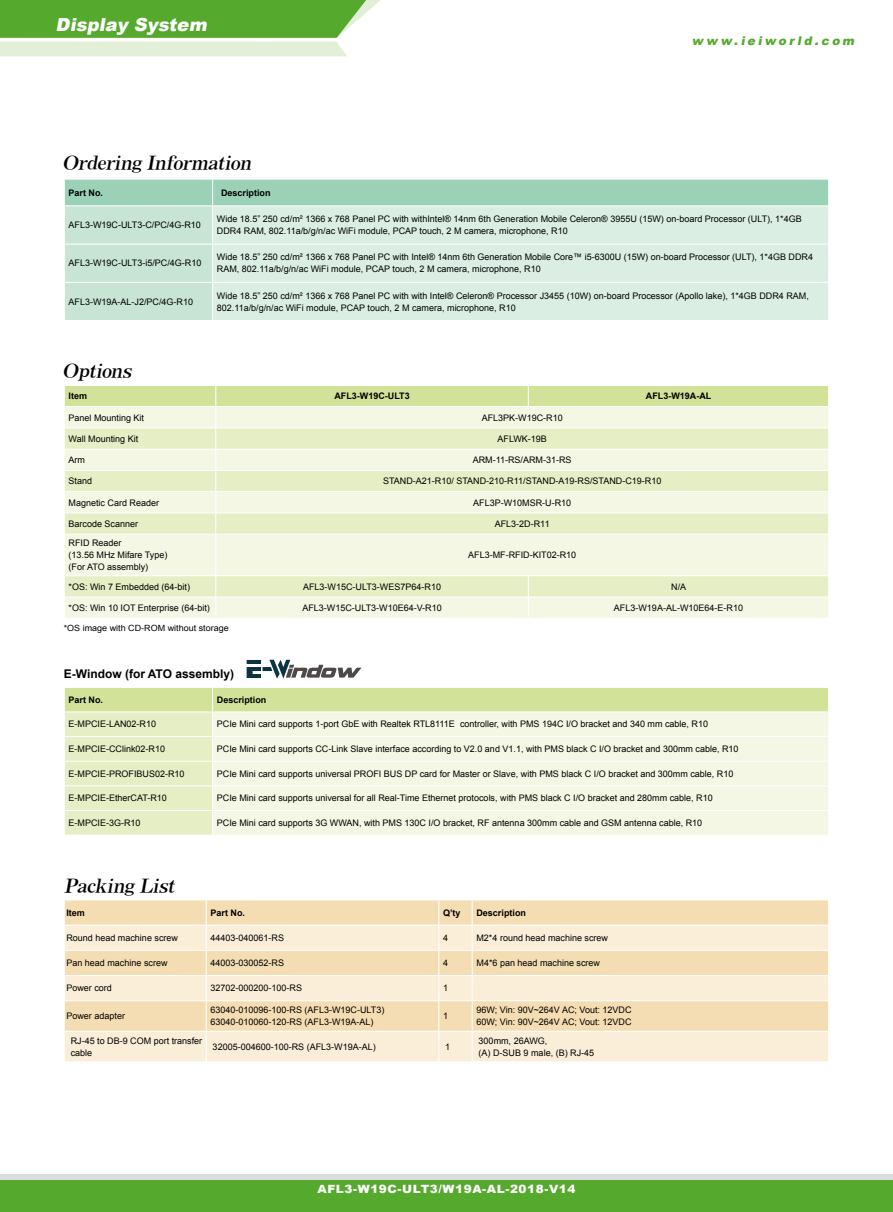
<style>
.page{position:relative;width:893px;height:1212px;background:#fff}
.page>*{position:absolute;margin:0;border:0;box-sizing:border-box;transform-origin:0 0}
.t1{font:italic 18px "AR Roman 1 Heavy Euro";color:#000}
.t2{font:italic 900 18px "Arial";color:#fff}
.t3{font:700 12px "Arial";color:#000}
.t4{font:italic 900 12px "Arial";color:#55a92d}
.t5{font:900 11.4px "Arial";letter-spacing:.05em;color:#fff;scale:1.05 1}
.t6{font:9px/12px "Arial";color:#000}
.t7{font:700 9px "Arial";color:#000}
.t8{font:8.55px "Arial";color:#000;scale:1.05 1}
</style>
<div class="page">
<svg style="left:0;top:1174px;width:893px;height:7px;background:#c8d5c3"></svg>
<div style="left:0;top:1181px;width:893px;height:31px;background:#55a92d"></div>
<svg style="left:0;top:0;width:381px;height:56px;background:#8ec572"></svg>
<svg style="left:64px;top:180px;width:765px;height:140px;background:#cce7d9"></svg>
<hr style="left:64px;top:206px;width:1px;height:38px;background:#fff">
<hr style="left:64px;top:244px;width:1px;height:38px;background:#fff">
<hr style="left:64px;top:282px;width:1px;height:38px;background:#fff">
<hr style="left:65px;top:205px;width:148px;height:1px;background:#fff">
<hr style="left:65px;top:244px;width:148px;height:1px;background:#fff">
<hr style="left:65px;top:282px;width:148px;height:1px;background:#fff">
<hr style="left:212px;top:206px;width:1px;height:38px;background:#fff">
<hr style="left:212px;top:245px;width:1px;height:37px;background:#fff">
<hr style="left:212px;top:283px;width:1px;height:37px;background:#fff">
<hr style="left:828px;top:206px;width:1px;height:38px;background:#fff">
<hr style="left:828px;top:244px;width:1px;height:38px;background:#fff">
<hr style="left:828px;top:282px;width:1px;height:38px;background:#fff">
<hr style="left:213px;top:205px;width:615px;height:1px;background:#fff">
<hr style="left:213px;top:244px;width:615px;height:1px;background:#fff">
<hr style="left:213px;top:282px;width:615px;height:1px;background:#fff">
<div style="left:65px;top:597px;width:763px;height:21px;background:#f3f7e3"></div>
<svg style="left:65px;top:535px;width:763px;height:61px;background:#eef4d9"></svg>
<hr style="left:64px;top:575px;width:152px;height:1px;background:#fff">
<hr style="left:215px;top:535px;width:1px;height:40px;background:#fff">
<svg style="left:64px;top:385px;width:765px;height:150px;background:#e9f0ce"></svg>
<hr style="left:528px;top:534px;width:301px;height:1px;background:#fff">
<hr style="left:216px;top:575px;width:306px;height:1px;background:#fff">
<hr style="left:528px;top:575px;width:301px;height:1px;background:#fff">
<svg style="left:215px;top:576px;width:1px;height:42px"></svg>
<svg style="left:522px;top:575px;width:7px;height:43px"></svg>
<div style="left:65px;top:900px;width:763px;height:24px;background:#f5ddb3"></div>
<svg style="left:65px;top:926px;width:763px;height:135px;background:#f7e7c9"></svg>
<hr style="left:64px;top:950px;width:142px;height:1px;background:#fff">
<hr style="left:206px;top:950px;width:233px;height:1px;background:#fff">
<hr style="left:439px;top:950px;width:33px;height:1px;background:#fff">
<hr style="left:472px;top:950px;width:357px;height:1px;background:#fff">
<hr style="left:64px;top:975px;width:142px;height:1px;background:#fff">
<hr style="left:206px;top:975px;width:233px;height:1px;background:#fff">
<svg style="left:206px;top:900px;width:1px;height:100px"></svg>
<hr style="left:439px;top:975px;width:33px;height:1px;background:#fff">
<svg style="left:438px;top:900px;width:1px;height:100px"></svg>
<hr style="left:472px;top:975px;width:357px;height:1px;background:#fff">
<svg style="left:472px;top:900px;width:1px;height:100px"></svg>
<hr style="left:64px;top:1000px;width:142px;height:1px;background:#fff">
<hr style="left:206px;top:1000px;width:233px;height:1px;background:#fff">
<hr style="left:206px;top:1001px;width:1px;height:30px;background:#fff">
<hr style="left:439px;top:1000px;width:33px;height:1px;background:#fff">
<hr style="left:438px;top:1001px;width:1px;height:30px;background:#fff">
<hr style="left:472px;top:1000px;width:357px;height:1px;background:#fff">
<hr style="left:472px;top:1001px;width:1px;height:30px;background:#fff">
<hr style="left:64px;top:1031px;width:142px;height:1px;background:#fff">
<hr style="left:206px;top:1031px;width:233px;height:1px;background:#fff">
<svg style="left:206px;top:1032px;width:1px;height:29px"></svg>
<hr style="left:439px;top:1031px;width:33px;height:1px;background:#fff">
<svg style="left:438px;top:1032px;width:1px;height:29px"></svg>
<hr style="left:472px;top:1031px;width:357px;height:1px;background:#fff">
<svg style="left:472px;top:1032px;width:1px;height:29px"></svg>
<svg style="left:64px;top:687px;width:765px;height:148px;background:#ecf2d3"></svg>
<svg style="left:247px;top:660px;width:114px;height:18px"></svg>
<h1 class="t2" style="left:56px;top:12px;width:157px">Display System</h1>
<h1 class="t1" style="left:63px;top:153px;width:194px">Ordering Information</h1>
<h2 class="t4" style="left:692px;top:32px;width:167px">www.ieiworld.com</h2>
<p class="t7" style="left:69px;top:187px;width:36px">Part No.</p>
<p class="t7" style="left:221px;top:187px;width:51px">Description</p>
<p class="t6" style="left:69px;top:219px;width:134px">AFL3-W19C-ULT3-C/PC/4G-R10</p>
<p class="t6" style="left:217px;top:213px;width:586px">Wide 18.5” 250 cd/m² 1366 x 768 Panel PC with withIntel® 14nm 6th Generation Mobile Celeron® 3955U (15W) on-board Processor (ULT), 1*4GB<br>DDR4 RAM, 802.11a/b/g/n/ac WiFi module, PCAP touch, 2 M camera, microphone, R10</p>
<p class="t6" style="left:69px;top:257px;width:134px">AFL3-W19C-ULT3-i5/PC/4G-R10</p>
<p class="t6" style="left:217px;top:251px;width:598px">Wide 18.5” 250 cd/m² 1366 x 768 Panel PC with Intel® 14nm 6th Generation Mobile Core™ i5-6300U (15W) on-board Processor (ULT), 1*4GB DDR4<br>RAM, 802.11a/b/g/n/ac WiFi module, PCAP touch, 2 M camera, microphone, R10</p>
<p class="t6" style="left:69px;top:296px;width:126px">AFL3-W19A-AL-J2/PC/4G-R10</p>
<p class="t6" style="left:217px;top:290px;width:593px">Wide 18.5” 250 cd/m² 1366 x 768 Panel PC with with Intel® Celeron® Processor J3455 (10W) on-board Processor (Apollo lake), 1*4GB DDR4 RAM,<br>802.11a/b/g/n/ac WiFi module, PCAP touch, 2 M camera, microphone, R10</p>
<h1 class="t1" style="left:63px;top:361px;width:74px">Options</h1>
<p class="t7" style="left:69px;top:390px;width:20px">Item</p>
<p class="t7" style="left:334px;top:390px;width:77px">AFL3-W19C-ULT3</p>
<p class="t7" style="left:646px;top:390px;width:67px">AFL3-W19A-AL</p>
<p class="t6" style="left:69px;top:411px;width:77px">Panel Mounting Kit</p>
<p class="t6" style="left:482px;top:411px;width:83px">AFL3PK-W19C-R10</p>
<p class="t6" style="left:69px;top:433px;width:71px">Wall Mounting Kit</p>
<p class="t6" style="left:498px;top:433px;width:51px">AFLWK-19B</p>
<p class="t6" style="left:69px;top:454px;width:18px">Arm</p>
<p class="t6" style="left:473px;top:454px;width:100px">ARM-11-RS/ARM-31-RS</p>
<p class="t6" style="left:69px;top:475px;width:25px">Stand</p>
<p class="t6" style="left:383px;top:475px;width:280px">STAND-A21-R10/ STAND-210-R11/STAND-A19-RS/STAND-C19-R10</p>
<p class="t6" style="left:69px;top:496px;width:92px">Magnetic Card Reader</p>
<p class="t6" style="left:473px;top:496px;width:100px">AFL3P-W10MSR-U-R10</p>
<p class="t6" style="left:69px;top:518px;width:71px">Barcode Scanner</p>
<p class="t6" style="left:495px;top:518px;width:56px">AFL3-2D-R11</p>
<p class="t6" style="left:69px;top:537px;width:100px">RFID Reader<br>(13.56 MHz Mifare Type) (For ATO assembly)</p>
<p class="t6" style="left:468px;top:549px;width:110px">AFL3-MF-RFID-KIT02-R10</p>
<p class="t6" style="left:69px;top:580px;width:123px">*OS: Win 7 Embedded (64-bit)</p>
<p class="t6" style="left:303px;top:580px;width:139px">AFL3-W15C-ULT3-WES7P64-R10</p>
<p class="t6" style="left:671px;top:580px;width:17px">N/A</p>
<p class="t6" style="left:69px;top:602px;width:143px">*OS: Win 10 IOT Enterprise (64-bit)</p>
<p class="t6" style="left:302px;top:602px;width:141px">AFL3-W15C-ULT3-W10E64-V-R10</p>
<p class="t6" style="left:614px;top:602px;width:131px">AFL3-W19A-AL-W10E64-E-R10</p>
<p class="t8" style="left:64px;top:622px;width:159px">*OS image with CD-ROM without storage</p>
<h2 class="t3" style="left:64px;top:666px;width:172px">E-Window (for ATO assembly)</h2>
<p class="t7" style="left:69px;top:694px;width:36px">Part No.</p>
<p class="t7" style="left:217px;top:694px;width:51px">Description</p>
<p class="t6" style="left:69px;top:718px;width:89px">E-MPCIE-LAN02-R10</p>
<p class="t6" style="left:217px;top:718px;width:493px">PCIe Mini card supports 1-port GbE with Realtek RTL8111E controller, with PMS 194C I/O bracket and 340 mm cable, R10</p>
<p class="t6" style="left:69px;top:743px;width:98px">E-MPCIE-CClink02-R10</p>
<p class="t6" style="left:217px;top:743px;width:523px">PCIe Mini card supports CC-Link Slave interface according to V2.0 and V1.1, with PMS black C I/O bracket and 300mm cable, R10</p>
<p class="t6" style="left:69px;top:768px;width:118px">E-MPCIE-PROFIBUS02-R10</p>
<p class="t6" style="left:217px;top:768px;width:518px">PCIe Mini card supports universal PROFI BUS DP card for Master or Slave, with PMS black C I/O bracket and 300mm cable, R10</p>
<p class="t6" style="left:69px;top:792px;width:100px">E-MPCIE-EtherCAT-R10</p>
<p class="t6" style="left:217px;top:792px;width:497px">PCIe Mini card supports universal for all Real-Time Ethernet protocols, with PMS black C I/O bracket and 280mm cable, R10</p>
<p class="t6" style="left:69px;top:817px;width:74px">E-MPCIE-3G-R10</p>
<p class="t6" style="left:217px;top:817px;width:487px">PCIe Mini card supports 3G WWAN, with PMS 130C I/O bracket, RF antenna 300mm cable and GSM antenna cable, R10</p>
<h1 class="t1" style="left:64px;top:876px;width:116px">Packing List</h1>
<p class="t7" style="left:66px;top:906px;width:20px">Item</p>
<p class="t7" style="left:210px;top:906px;width:36px">Part No.</p>
<p class="t7" style="left:443px;top:906px;width:19px">Q’ty</p>
<p class="t7" style="left:476px;top:906px;width:51px">Description</p>
<p class="t6" style="left:66px;top:932px;width:113px">Round head machine screw</p>
<p class="t6" style="left:210px;top:932px;width:75px">44403-040061-RS</p>
<p class="t6" style="left:443px;top:932px;width:7px">4</p>
<p class="t6" style="left:476px;top:932px;width:133px">M2*4 round head machine screw</p>
<p class="t6" style="left:66px;top:957px;width:103px">Pan head machine screw</p>
<p class="t6" style="left:210px;top:957px;width:75px">44003-030052-RS</p>
<p class="t6" style="left:443px;top:957px;width:7px">4</p>
<p class="t6" style="left:476px;top:957px;width:125px">M4*6 pan head machine screw</p>
<p class="t6" style="left:66px;top:982px;width:47px">Power cord</p>
<p class="t6" style="left:210px;top:982px;width:93px">32702-000200-100-RS</p>
<p class="t6" style="left:443px;top:982px;width:7px">1</p>
<p class="t6" style="left:66px;top:1010px;width:60px">Power adapter</p>
<p class="t6" style="left:211px;top:1004px;width:175px">63040-010096-100-RS (AFL3-W19C-ULT3)<br>63040-010060-120-RS (AFL3-W19A-AL)</p>
<p class="t6" style="left:443px;top:1010px;width:7px">1</p>
<p class="t6" style="left:476px;top:1004px;width:157px">96W; Vin: 90V~264V AC; Vout: 12VDC<br>60W; Vin: 90V~264V AC; Vout: 12VDC</p>
<p class="t6" style="left:71px;top:1035px;width:133px">RJ-45 to DB-9 COM port transfer cable</p>
<p class="t6" style="left:213px;top:1041px;width:165px">32005-004600-100-RS (AFL3-W19A-AL)</p>
<p class="t6" style="left:445px;top:1041px;width:7px">1</p>
<p class="t6" style="left:479px;top:1035px;width:117px">300mm, 26AWG,<br>(A) D-SUB 9 male, (B) RJ-45</p>
<p class="t5" style="left:317px;top:1180px;width:247px">AFL3-W19C-ULT3/W19A-AL-2018-V14</p>
</div>
